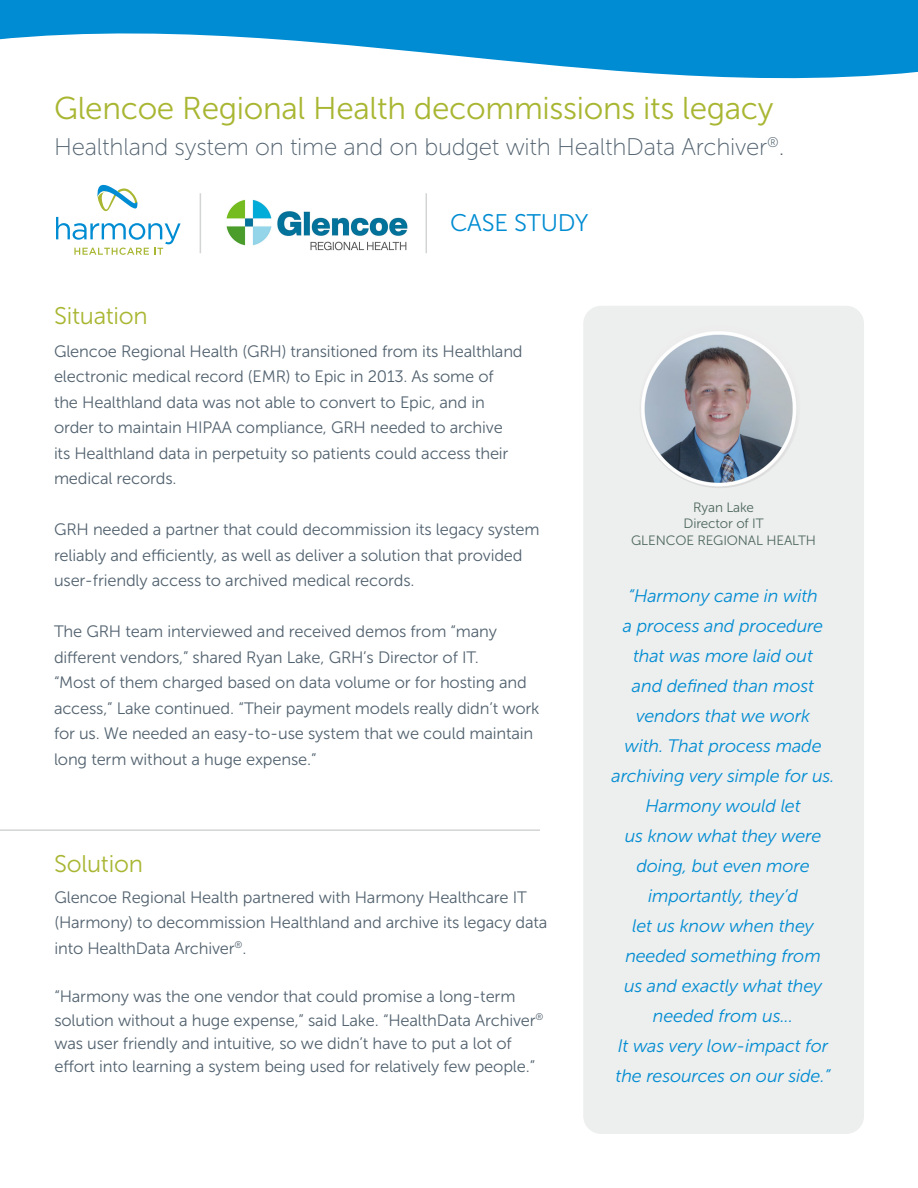
<style>
.page{position:relative;width:918px;height:1188px;background:#fff}
.page>*{position:absolute;margin:0;border:0;box-sizing:border-box;transform-origin:0 0}
.t1{font:31.5px "Museo Sans 300";letter-spacing:-.01em;color:#a9b632}
.t2{font:24px "Museo Sans 100";letter-spacing:-.01em;color:#52626f}
.t3{font:24px "Museo Sans 300";letter-spacing:-.01em;color:#a9b632}
.t4{font:24px "Museo Sans 300";letter-spacing:-.01em;color:#008cd2}
.t5{font:italic 18px/30px "Museo Sans 300";letter-spacing:-.01em;color:#008cd2;text-align:center}
.t6{font:16.5px/25.5px "Museo Sans 300";letter-spacing:-.01em;color:#52626f}
.t7{font:13.5px "Museo Sans 300";letter-spacing:-.01em;color:#4d685c}
</style>
<div class="page">
<div style="left:583px;top:306px;width:281px;height:828px;background:#edeeee;border-radius:18px"></div>
<hr style="left:0;top:829px;width:540px;height:2px;background:#d3d4d4">
<img style="left:641px;top:331px;width:155px;height:157px">
<svg style="left:0;top:0;width:918px;height:78px;fill:#008cd2"></svg>
<img style="left:226px;top:199px;width:182px;height:52px">
<hr style="left:426px;top:193px;width:1px;height:60px;background:#d3d4d4">
<svg style="left:56px;top:184px;width:125px;height:71px"></svg>
<hr style="left:200px;top:193px;width:1px;height:60px;background:#d3d4d4">
<p class="t1" style="left:54px;top:91px;width:721px">Glencoe Regional Health decommissions its legacy</p>
<p class="t2" style="left:54px;top:134px;width:732px">Healthland system on time and on budget with HealthData Archiver<sup>®</sup>.</p>
<p class="t4" style="left:450px;top:210px;width:140px">CASE STUDY</p>
<p class="t3" style="left:54px;top:303px;width:95px">Situation</p>
<p class="t6" style="left:54px;top:338px;width:470px">Glencoe Regional Health (GRH) transitioned from its Healthland electronic medical record (EMR) to Epic in 2013. As some of<br>the Healthland data was not able to convert to Epic, and in order to maintain HIPAA compliance, GRH needed to archive its Healthland data in perpetuity so patients could access their medical records.</p>
<p class="t6" style="left:54px;top:517px;width:487px">GRH needed a partner that could decommission its legacy system reliably and efficiently, as well as deliver a solution that provided user-friendly access to archived medical records.</p>
<p class="t6" style="left:54px;top:619px;width:445px">The GRH team interviewed and received demos from “many different vendors,” shared Ryan Lake, GRH’s Director of IT.</p>
<p class="t6" style="left:54px;top:670px;width:487px">“Most of them charged based on data volume or for hosting and access,” Lake continued. “Their payment models really didn’t work</p>
<p class="t6" style="left:54px;top:721px;width:481px">for us. We needed an easy-to-use system that we could maintain long term without a huge expense.”</p>
<p class="t3" style="left:54px;top:851px;width:90px">Solution</p>
<p class="t6" style="left:54px;top:884px;width:494px">Glencoe Regional Health partnered with Harmony Healthcare IT (Harmony) to decommission Healthland and archive its legacy data into HealthData Archiver<sup>®</sup>.</p>
<p class="t6" style="left:54px;top:985px;width:491px;line-height:23.2px">“Harmony was the one vendor that could promise a long-term solution without a huge expense,” said Lake. “HealthData Archiver<sup>® </sup>was user friendly and intuitive, so we didn’t have to put a lot of effort into learning a system being used for relatively few people.”</p>
<p class="t7" style="left:693px;top:500px;width:62px">Ryan Lake</p>
<p class="t7" style="left:684px;top:516px;width:82px">Director of IT</p>
<p class="t7" style="left:631px;top:533px;width:186px">GLENCOE REGIONAL HEALTH</p>
<p class="t5" style="left:612px;top:581px;width:225px">“Harmony came in with<br>a process and procedure that was more laid out<br>and defined than most vendors that we work<br>with. That process made archiving very simple for us.<br>Harmony would let</p>
<p class="t5" style="left:625px;top:821px;width:198px">us know what they were doing, but even more importantly, they’d</p>
<p class="t5" style="left:624px;top:911px;width:200px">let us know when they needed something from us and exactly what they needed from us...</p>
<p class="t5" style="left:616px;top:1031px;width:216px;text-align:left">It was very low-impact for the resources on our side.”</p>
</div>
